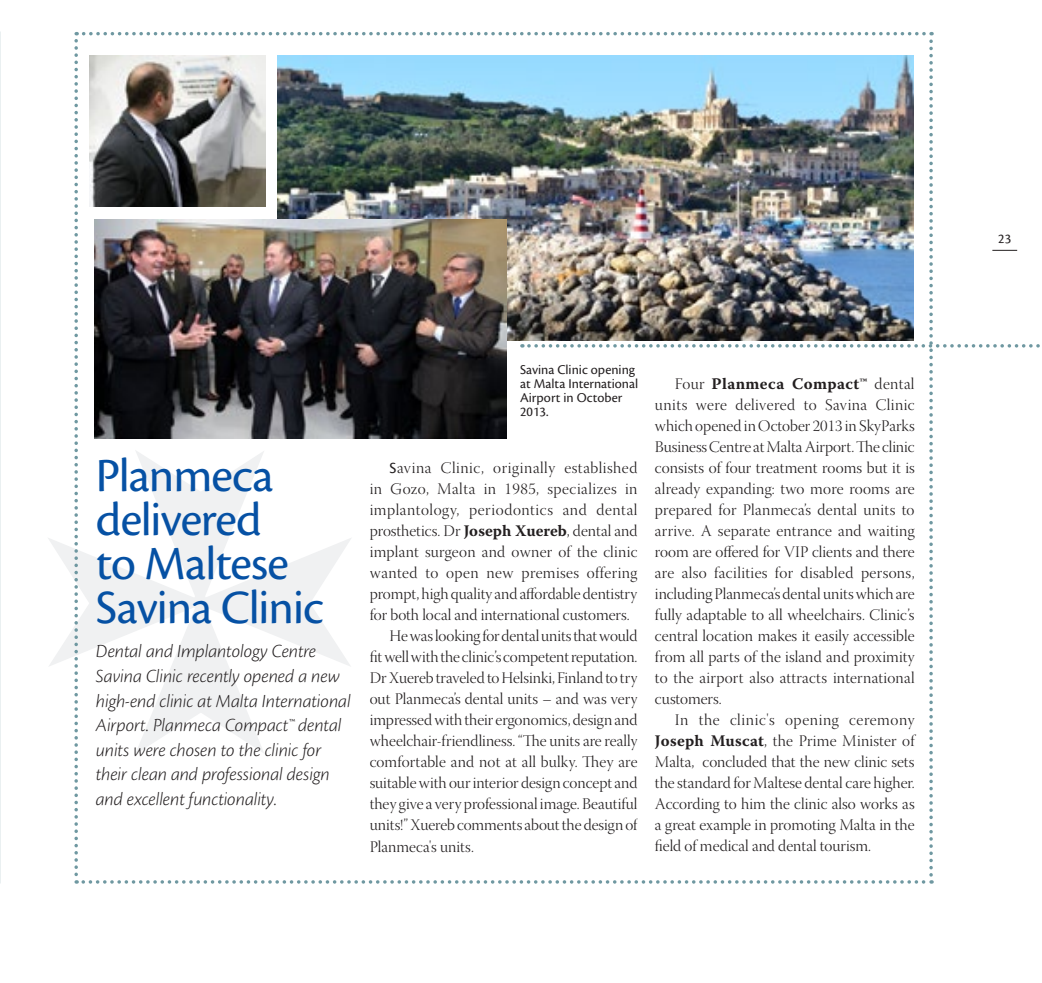
<style>
.page{position:relative;width:1042px;height:983px;background:#fff}
.page>*{position:absolute;margin:0;border:0;box-sizing:border-box;transform-origin:0 0}
.t1{font:49.52px/43.9px "Cronos Pro";letter-spacing:-.02em;color:#0651a4}
.t2{font:italic 300 19.25px/24.5px "Cronos Pro";letter-spacing:-.01em;color:#231f20}
.t3{font:16.1px/21px "Warnock Pro Light Disp";color:#231f20;text-align:justify}
.t4{font:16.1px "Warnock Pro Light Disp";letter-spacing:.025em;color:#231f20}
.t5{font:16.1px "Warnock Pro Light Disp";letter-spacing:.03em;color:#231f20}
.t6{font:16.1px "Warnock Pro Light Disp";letter-spacing:.035em;color:#231f20}
.t7{font:700 16.1px "Warnock Pro";letter-spacing:.02em;color:#231f20}
.t8{font:14px/14px "Cronos Pro";color:#231f20}
.s1{font-family:"Cronos Pro"}
.s2{font-family:"Warnock Pro";font-weight:700}
.s3{font-family:"Warnock Pro Light Disp";font-weight:400}
</style>
<div class="page">
<img style="left:0;top:32px;width:1px;height:851px">
<img style="left:48px;top:32px;width:992px;height:851px">
<h1 class="t1" style="left:96px;top:453px;width:229px">Planmeca delivered<br>to Maltese<br>Savina Clinic</h1>
<p class="t2" style="left:96px;top:639px;width:256px">Dental and Implantology Centre Savina Clinic recently opened a new high-end clinic at Malta International Airport. Planmeca Compact™ dental units were chosen to the clinic for their clean and professional design and excellent functionality.</p>
<p class="t8" style="left:520px;top:362px;width:120px">Savina Clinic opening at Malta International<br>Airport in October<br>2013.</p>
<p class="t5" style="left:389px;top:459px;width:250px"><span class="s1">S</span>avina Clinic, originally established</p>
<p class="t4" style="left:370px;top:480px;width:269px">in Gozo, Malta in 1985, specializes in</p>
<p class="t6" style="left:370px;top:501px;width:269px">implantology, periodontics and dental</p>
<p class="t3" style="left:370px;top:522px;width:269px">prosthetics. Dr <span class="s2">Joseph Xuereb</span>, dental and</p>
<p class="t3" style="left:370px;top:543px;width:269px">implant surgeon and owner of the clinic</p>
<p class="t4" style="left:370px;top:564px;width:269px">wanted to open new premises offering</p>
<p class="t3" style="left:370px;top:585px;width:269px">prompt, high quality and affordable dentistry</p>
<p class="t3" style="left:370px;top:606px;width:261px">for both local and international customers.</p>
<p class="t3" style="left:389px;top:627px;width:249px">He was looking for dental units that would</p>
<p class="t3" style="left:370px;top:648px;width:269px">fit well with the clinic’s competent reputation.</p>
<p class="t3" style="left:370px;top:669px;width:269px">Dr Xuereb traveled to Helsinki, Finland to try</p>
<p class="t3" style="left:370px;top:690px;width:269px">out Planmeca’s dental units – and was very</p>
<p class="t3" style="left:370px;top:711px;width:269px">impressed with their ergonomics, design and</p>
<p class="t3" style="left:370px;top:732px;width:269px">wheelchair-friendliness. “The units are really</p>
<p class="t3" style="left:370px;top:753px;width:269px">comfortable and not at all bulky. They are</p>
<p class="t3" style="left:370px;top:774px;width:269px">suitable with our interior design concept and</p>
<p class="t3" style="left:370px;top:795px;width:269px">they give a very professional image. Beautiful</p>
<p class="t3" style="left:370px;top:816px;width:269px">units!” Xuereb comments about the design of</p>
<p class="t3" style="left:370px;top:837px;width:106px">Planmeca's units.</p>
<p class="t7" style="left:675px;top:374px;width:241px"><span class="s3">Four</span> Planmeca Compact™ <span class="s3">dental</span></p>
<p class="t3" style="left:655px;top:396px;width:261px">units were delivered to Savina Clinic which opened in October 2013 in SkyParks Business Centre at Malta Airport. The clinic consists of four treatment rooms but it is already expanding: two more rooms are prepared for Planmeca’s dental units to arrive. A separate entrance and waiting room are offered for VIP clients and there are also facilities for disabled persons, including Planmeca’s dental units which are fully adaptable to all wheelchairs. Clinic’s central location makes it easily accessible from all parts of the island and proximity to the airport also attracts international customers.</p>
<p class="t3" style="left:655px;top:711px;width:261px;text-indent:20px">In the clinic's opening ceremony <span class="s2">Joseph Muscat</span>, the Prime Minister of Malta, concluded that the new clinic sets the standard for Maltese dental care higher.<br>According to him the clinic also works as a great example in promoting Malta in the field of medical and dental tourism.</p>
<p class="t8" style="left:998px;top:231px;width:14px">23</p>
</div>
